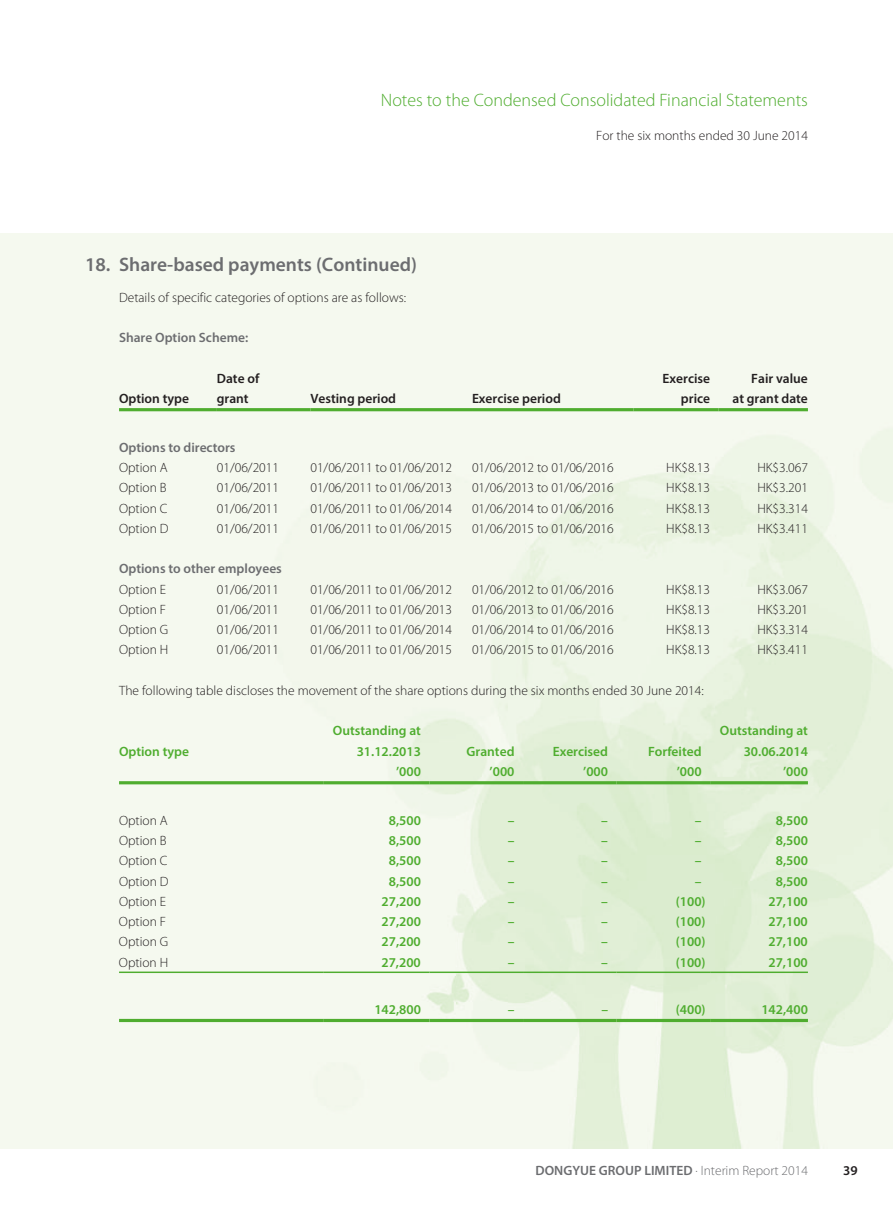
<style>
.page{position:relative;width:893px;height:1212px;background:#fff}
.page>*{position:absolute;margin:0;border:0;box-sizing:border-box;transform-origin:0 0}
.t1{font:600 19.5px "Myriad Pro";color:#6c6d70}
.t2{font:300 18px "Myriad Pro";color:#4fad2f}
.t3{font:300 13.5px "Myriad Pro";color:#231f20}
.t4{font:600 13.5px/20.2px "Myriad Pro";color:#4fad2f;text-align:right}
.t5{font:600 13.5px "Myriad Pro";color:#6c6d70}
.t6{font:600 13.5px/20.2px "Myriad Pro";color:#231f20;text-align:right}
.s1{font-weight:300}
</style>
<div class="page">
<hr style="left:119px;top:408px;width:98px;height:3px;background:#4fad2f">
<hr style="left:217px;top:408px;width:93px;height:3px;background:#4fad2f">
<hr style="left:310px;top:408px;width:162px;height:3px;background:#4fad2f">
<hr style="left:472px;top:408px;width:162px;height:3px;background:#4fad2f">
<hr style="left:634px;top:408px;width:85px;height:3px;background:#4fad2f">
<hr style="left:719px;top:408px;width:89px;height:3px;background:#4fad2f">
<hr style="left:119px;top:781px;width:204px;height:3px;background:#4fad2f">
<hr style="left:323px;top:781px;width:106px;height:3px;background:#4fad2f">
<hr style="left:429px;top:781px;width:94px;height:3px;background:#4fad2f">
<hr style="left:523px;top:781px;width:94px;height:3px;background:#4fad2f">
<hr style="left:617px;top:781px;width:93px;height:3px;background:#4fad2f">
<hr style="left:710px;top:781px;width:98px;height:3px;background:#4fad2f">
<hr style="left:119px;top:971px;width:204px;height:2px;background:#4fad2f">
<hr style="left:323px;top:971px;width:106px;height:2px;background:#4fad2f">
<hr style="left:429px;top:971px;width:94px;height:2px;background:#4fad2f">
<hr style="left:523px;top:971px;width:94px;height:2px;background:#4fad2f">
<hr style="left:617px;top:971px;width:93px;height:2px;background:#4fad2f">
<hr style="left:710px;top:971px;width:98px;height:2px;background:#4fad2f">
<hr style="left:119px;top:1019px;width:204px;height:3px;background:#4fad2f">
<hr style="left:323px;top:1019px;width:106px;height:3px;background:#4fad2f">
<hr style="left:429px;top:1019px;width:94px;height:3px;background:#4fad2f">
<hr style="left:523px;top:1019px;width:94px;height:3px;background:#4fad2f">
<hr style="left:617px;top:1019px;width:93px;height:3px;background:#4fad2f">
<hr style="left:710px;top:1019px;width:98px;height:3px;background:#4fad2f">
<h2 class="t2" style="left:381px;top:90px;width:428px">Notes to the Condensed Consolidated Financial Statements</h2>
<p class="t3" style="left:596px;top:128px;width:213px">For the six months ended 30 June 2014</p>
<h1 class="t1" style="left:85px;top:252px;width:333px">18. Share-based payments (Continued)</h1>
<p class="t3" style="left:119px;top:290px;width:289px">Details of specific categories of options are as follows:</p>
<p class="t5" style="left:119px;top:329px;width:131px">Share Option Scheme:</p>
<p class="t6" style="left:119px;top:388px;width:72px">Option type</p>
<p class="t6" style="left:217px;top:367px;width:44px;text-align:left">Date of grant</p>
<p class="t6" style="left:310px;top:388px;width:87px">Vesting period</p>
<p class="t6" style="left:472px;top:388px;width:90px">Exercise period</p>
<p class="t6" style="left:663px;top:367px;width:49px">Exercise price</p>
<p class="t6" style="left:732px;top:367px;width:77px">Fair value<br>at grant date</p>
<p class="t5" style="left:119px;top:439px;width:118px">Options to directors</p>
<p class="t3" style="left:119px;top:460px;width:50px">Option A</p>
<p class="t3" style="left:217px;top:460px;width:64px">01/06/2011</p>
<p class="t3" style="left:310px;top:460px;width:143px">01/06/2011 to 01/06/2012</p>
<p class="t3" style="left:472px;top:460px;width:143px">01/06/2012 to 01/06/2016</p>
<p class="t3" style="left:666px;top:460px;width:45px">HK$8.13</p>
<p class="t3" style="left:757px;top:460px;width:52px">HK$3.067</p>
<p class="t3" style="left:119px;top:480px;width:49px">Option B</p>
<p class="t3" style="left:217px;top:480px;width:64px">01/06/2011</p>
<p class="t3" style="left:310px;top:480px;width:143px">01/06/2011 to 01/06/2013</p>
<p class="t3" style="left:472px;top:480px;width:143px">01/06/2013 to 01/06/2016</p>
<p class="t3" style="left:666px;top:480px;width:45px">HK$8.13</p>
<p class="t3" style="left:757px;top:480px;width:52px">HK$3.201</p>
<p class="t3" style="left:119px;top:501px;width:50px">Option C</p>
<p class="t3" style="left:217px;top:501px;width:64px">01/06/2011</p>
<p class="t3" style="left:310px;top:501px;width:143px">01/06/2011 to 01/06/2014</p>
<p class="t3" style="left:472px;top:501px;width:143px">01/06/2014 to 01/06/2016</p>
<p class="t3" style="left:666px;top:501px;width:45px">HK$8.13</p>
<p class="t3" style="left:757px;top:501px;width:52px">HK$3.314</p>
<p class="t3" style="left:119px;top:521px;width:51px">Option D</p>
<p class="t3" style="left:217px;top:521px;width:64px">01/06/2011</p>
<p class="t3" style="left:310px;top:521px;width:143px">01/06/2011 to 01/06/2015</p>
<p class="t3" style="left:472px;top:521px;width:143px">01/06/2015 to 01/06/2016</p>
<p class="t3" style="left:666px;top:521px;width:45px">HK$8.13</p>
<p class="t3" style="left:757px;top:521px;width:52px">HK$3.411</p>
<p class="t5" style="left:119px;top:560px;width:164px">Options to other employees</p>
<p class="t3" style="left:119px;top:582px;width:49px">Option E</p>
<p class="t3" style="left:217px;top:582px;width:64px">01/06/2011</p>
<p class="t3" style="left:310px;top:582px;width:143px">01/06/2011 to 01/06/2012</p>
<p class="t3" style="left:472px;top:582px;width:143px">01/06/2012 to 01/06/2016</p>
<p class="t3" style="left:666px;top:582px;width:45px">HK$8.13</p>
<p class="t3" style="left:757px;top:582px;width:52px">HK$3.067</p>
<p class="t3" style="left:119px;top:602px;width:49px">Option F</p>
<p class="t3" style="left:217px;top:602px;width:64px">01/06/2011</p>
<p class="t3" style="left:310px;top:602px;width:143px">01/06/2011 to 01/06/2013</p>
<p class="t3" style="left:472px;top:602px;width:143px">01/06/2013 to 01/06/2016</p>
<p class="t3" style="left:666px;top:602px;width:45px">HK$8.13</p>
<p class="t3" style="left:757px;top:602px;width:52px">HK$3.201</p>
<p class="t3" style="left:119px;top:622px;width:51px">Option G</p>
<p class="t3" style="left:217px;top:622px;width:64px">01/06/2011</p>
<p class="t3" style="left:310px;top:622px;width:143px">01/06/2011 to 01/06/2014</p>
<p class="t3" style="left:472px;top:622px;width:143px">01/06/2014 to 01/06/2016</p>
<p class="t3" style="left:666px;top:622px;width:45px">HK$8.13</p>
<p class="t3" style="left:757px;top:622px;width:52px">HK$3.314</p>
<p class="t3" style="left:119px;top:642px;width:51px">Option H</p>
<p class="t3" style="left:217px;top:642px;width:64px">01/06/2011</p>
<p class="t3" style="left:310px;top:642px;width:143px">01/06/2011 to 01/06/2015</p>
<p class="t3" style="left:472px;top:642px;width:143px">01/06/2015 to 01/06/2016</p>
<p class="t3" style="left:666px;top:642px;width:45px">HK$8.13</p>
<p class="t3" style="left:757px;top:642px;width:52px">HK$3.411</p>
<p class="t3" style="left:119px;top:683px;width:586px">The following table discloses the movement of the share options during the six months ended 30 June 2014:</p>
<p class="t4" style="left:119px;top:740px;width:72px">Option type</p>
<p class="t4" style="left:333px;top:720px;width:90px">Outstanding at<br>31.12.2013</p>
<p class="t4" style="left:467px;top:740px;width:49px">Granted</p>
<p class="t4" style="left:553px;top:740px;width:57px">Exercised</p>
<p class="t4" style="left:648px;top:740px;width:55px">Forfeited</p>
<p class="t4" style="left:720px;top:720px;width:90px">Outstanding at<br>30.06.2014</p>
<p class="t4" style="left:396px;top:761px;width:26px">’000</p>
<p class="t4" style="left:490px;top:761px;width:26px">’000</p>
<p class="t4" style="left:583px;top:761px;width:26px">’000</p>
<p class="t4" style="left:677px;top:761px;width:26px">’000</p>
<p class="t4" style="left:783px;top:761px;width:26px">’000</p>
<p class="t3" style="left:119px;top:813px;width:50px">Option A</p>
<p class="t4" style="left:389px;top:810px;width:34px">8,500</p>
<p class="t4" style="left:508px;top:810px;width:8px">–</p>
<p class="t4" style="left:601px;top:810px;width:8px">–</p>
<p class="t4" style="left:695px;top:810px;width:8px">–</p>
<p class="t4" style="left:776px;top:810px;width:34px">8,500</p>
<p class="t3" style="left:119px;top:833px;width:49px">Option B</p>
<p class="t4" style="left:389px;top:830px;width:34px">8,500</p>
<p class="t4" style="left:508px;top:830px;width:8px">–</p>
<p class="t4" style="left:601px;top:830px;width:8px">–</p>
<p class="t4" style="left:695px;top:830px;width:8px">–</p>
<p class="t4" style="left:776px;top:830px;width:34px">8,500</p>
<p class="t3" style="left:119px;top:853px;width:50px">Option C</p>
<p class="t4" style="left:389px;top:850px;width:34px">8,500</p>
<p class="t4" style="left:508px;top:850px;width:8px">–</p>
<p class="t4" style="left:601px;top:850px;width:8px">–</p>
<p class="t4" style="left:695px;top:850px;width:8px">–</p>
<p class="t4" style="left:776px;top:850px;width:34px">8,500</p>
<p class="t3" style="left:119px;top:874px;width:51px">Option D</p>
<p class="t4" style="left:389px;top:871px;width:34px">8,500</p>
<p class="t4" style="left:508px;top:871px;width:8px">–</p>
<p class="t4" style="left:601px;top:871px;width:8px">–</p>
<p class="t4" style="left:695px;top:871px;width:8px">–</p>
<p class="t4" style="left:776px;top:871px;width:34px">8,500</p>
<p class="t3" style="left:119px;top:894px;width:49px">Option E</p>
<p class="t4" style="left:382px;top:891px;width:41px">27,200</p>
<p class="t4" style="left:508px;top:891px;width:8px">–</p>
<p class="t4" style="left:601px;top:891px;width:8px">–</p>
<p class="t4" style="left:676px;top:891px;width:31px">(100)</p>
<p class="t4" style="left:768px;top:891px;width:41px">27,100</p>
<p class="t3" style="left:119px;top:914px;width:49px">Option F</p>
<p class="t4" style="left:382px;top:911px;width:41px">27,200</p>
<p class="t4" style="left:508px;top:911px;width:8px">–</p>
<p class="t4" style="left:601px;top:911px;width:8px">–</p>
<p class="t4" style="left:676px;top:911px;width:31px">(100)</p>
<p class="t4" style="left:768px;top:911px;width:41px">27,100</p>
<p class="t3" style="left:119px;top:934px;width:51px">Option G</p>
<p class="t4" style="left:381px;top:931px;width:41px">27,200</p>
<p class="t4" style="left:508px;top:931px;width:8px">–</p>
<p class="t4" style="left:601px;top:931px;width:8px">–</p>
<p class="t4" style="left:676px;top:931px;width:31px">(100)</p>
<p class="t4" style="left:768px;top:931px;width:41px">27,100</p>
<p class="t3" style="left:119px;top:955px;width:51px">Option H</p>
<p class="t4" style="left:381px;top:952px;width:41px">27,200</p>
<p class="t4" style="left:508px;top:952px;width:8px">–</p>
<p class="t4" style="left:601px;top:952px;width:8px">–</p>
<p class="t4" style="left:676px;top:952px;width:31px">(100)</p>
<p class="t4" style="left:768px;top:952px;width:41px">27,100</p>
<p class="t4" style="left:374px;top:998px;width:48px">142,800</p>
<p class="t4" style="left:508px;top:998px;width:8px">–</p>
<p class="t4" style="left:601px;top:998px;width:8px">–</p>
<p class="t4" style="left:676px;top:998px;width:31px">(400)</p>
<p class="t4" style="left:761px;top:998px;width:48px">142,400</p>
<p class="t5" style="left:535px;top:1162px;width:274px">DONGYUE GROUP LIMITED <span class="s1">· Interim Report 2014</span></p>
<p class="t6" style="left:843px;top:1160px;width:16px">39</p>
</div>
